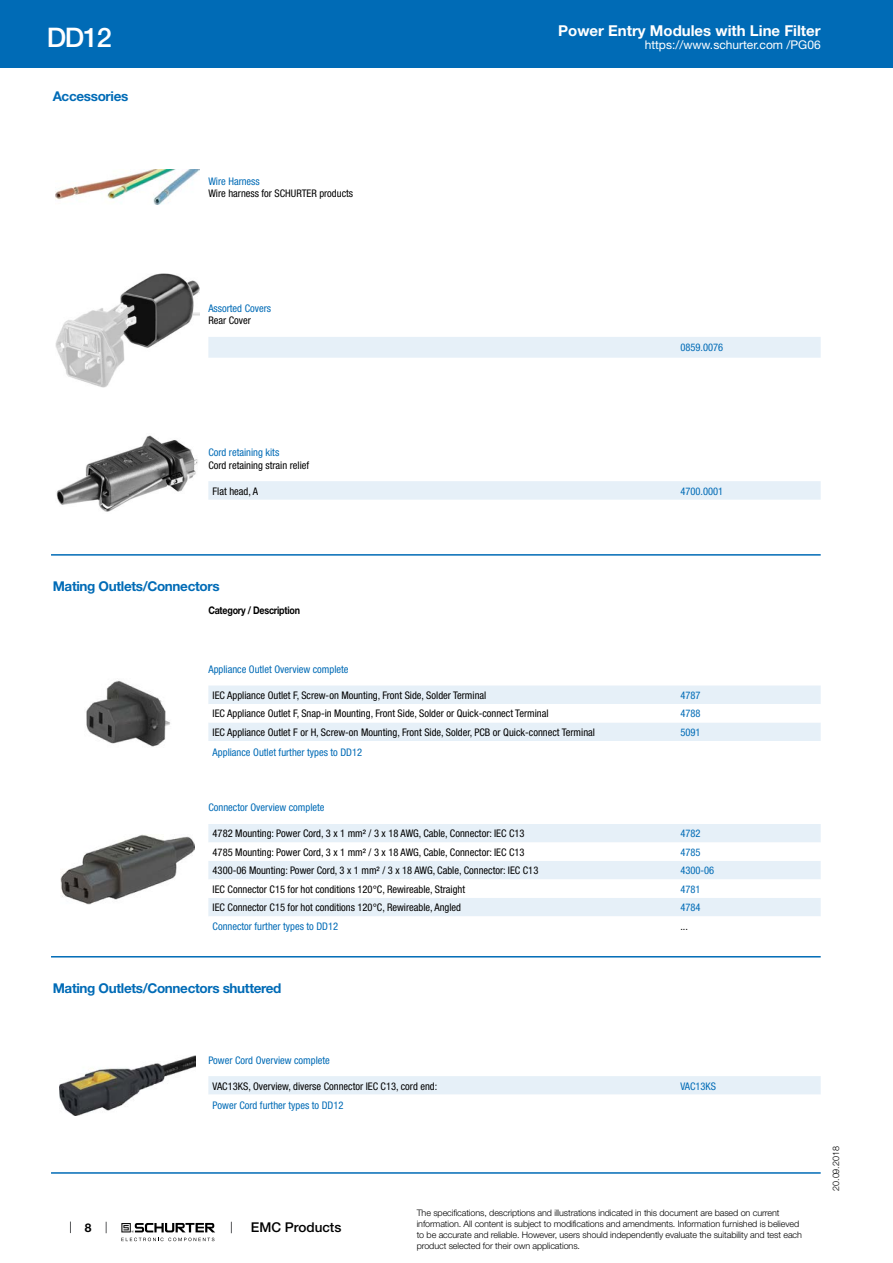
<style>
.page{position:relative;width:893px;height:1263px;background:#fff}
.page>*{position:absolute;margin:0;border:0;box-sizing:border-box;transform-origin:0 0}
.t1{font:500 27px "Helvetica Neue LT";color:#fff}
.t2{font:700 15px "Helvetica Neue LT";color:#fff}
.t3{font:700 13.5px "Helvetica Neue LT";letter-spacing:-.025em;color:#006bb6}
.t4{font:500 13.5px "Helvetica Neue LT";color:#000}
.t5{font:12px "Helvetica Neue LT";color:#fff}
.t6{font:700 12px "Helvetica Neue LT";color:#000}
.t7{font:condensed 10.5px "Helvetica Neue LT";color:#000}
.t8{font:condensed 10.5px "Helvetica Neue LT";color:#006bb6}
.t9{font:700 10.5px "Helvetica Neue LT";letter-spacing:-.025em;color:#000;scale:.85 1}
.t10{font:300 9px/10.8px "Helvetica Neue LT";letter-spacing:-.01em;color:#000}
</style>
<div class="page">
<svg style="left:70px;top:1221px;width:1px;height:12px"></svg>
<svg style="left:121px;top:1223px;width:94px;height:18px"></svg>
<div style="left:0;top:0;width:893px;height:68px;background:#006bb6"></div>
<img style="left:55px;top:169px;width:145px;height:35px">
<img style="left:55px;top:274px;width:145px;height:113px">
<div style="left:208px;top:337px;width:613px;height:21px;background:#e6f0f8"></div>
<img style="left:56px;top:435px;width:142px;height:77px">
<div style="left:208px;top:481px;width:613px;height:19px;background:#e6f0f8"></div>
<hr style="left:51px;top:554px;width:770px;height:2px;background:#006bb6">
<img style="left:86px;top:680px;width:84px;height:67px">
<svg style="left:208px;top:685px;width:613px;height:56px"></svg>
<img style="left:61px;top:834px;width:134px;height:70px">
<div style="left:208px;top:824px;width:613px;height:18px;background:#e6f0f8"></div>
<svg style="left:208px;top:861px;width:613px;height:55px;fill:#e6f0f8"></svg>
<hr style="left:51px;top:956px;width:770px;height:1px;background:#006bb6">
<img style="left:60px;top:1055px;width:136px;height:60px">
<div style="left:208px;top:1076px;width:613px;height:18px;background:#e6f0f8"></div>
<hr style="left:51px;top:1172px;width:770px;height:2px;background:#006bb6">
<h1 class="t1" style="left:47px;top:21px;width:66px">DD12</h1>
<p class="t3" style="left:53px;top:88px;width:77px">Accessories</p>
<p class="t8" style="left:208px;top:175px;width:53px">Wire Harness</p>
<p class="t7" style="left:208px;top:187px;width:146px">Wire harness for SCHURTER products</p>
<h2 class="t2" style="left:558px;top:21px;width:264px">Power Entry Modules with Line Filter</h2>
<p class="t5" style="left:645px;top:38px;width:178px">https://www.schurter.com /PG06</p>
<p class="t8" style="left:208px;top:302px;width:64px">Assorted Covers</p>
<p class="t7" style="left:208px;top:314px;width:44px">Rear Cover</p>
<p class="t8" style="left:680px;top:342px;width:44px">0859.0076</p>
<p class="t8" style="left:208px;top:446px;width:72px">Cord retaining kits</p>
<p class="t7" style="left:208px;top:459px;width:102px">Cord retaining strain relief</p>
<p class="t7" style="left:213px;top:485px;width:47px">Flat head, A</p>
<p class="t8" style="left:680px;top:485px;width:44px">4700.0001</p>
<p class="t3" style="left:53px;top:578px;width:168px">Mating Outlets/Connectors</p>
<p class="t9" style="left:208px;top:604px;width:109px">Category / Description</p>
<p class="t8" style="left:208px;top:663px;width:142px">Appliance Outlet Overview complete</p>
<p class="t7" style="left:213px;top:689px;width:275px">IEC Appliance Outlet F, Screw-on Mounting, Front Side, Solder Terminal</p>
<p class="t8" style="left:680px;top:689px;width:22px">4787</p>
<p class="t7" style="left:213px;top:708px;width:337px">IEC Appliance Outlet F, Snap-in Mounting, Front Side, Solder or Quick-connect Terminal</p>
<p class="t8" style="left:680px;top:708px;width:22px">4788</p>
<p class="t7" style="left:213px;top:726px;width:384px">IEC Appliance Outlet F or H, Screw-on Mounting, Front Side, Solder, PCB or Quick-connect Terminal</p>
<p class="t8" style="left:680px;top:726px;width:22px">5091</p>
<p class="t8" style="left:213px;top:746px;width:151px">Appliance Outlet further types to DD12</p>
<p class="t8" style="left:208px;top:802px;width:118px">Connector Overview complete</p>
<p class="t7" style="left:213px;top:828px;width:313px">4782 Mounting: Power Cord, 3 x 1 mm² / 3 x 18 AWG, Cable, Connector: IEC C13</p>
<p class="t8" style="left:680px;top:828px;width:22px">4782</p>
<p class="t7" style="left:213px;top:846px;width:313px">4785 Mounting: Power Cord, 3 x 1 mm² / 3 x 18 AWG, Cable, Connector: IEC C13</p>
<p class="t8" style="left:680px;top:846px;width:22px">4785</p>
<p class="t7" style="left:213px;top:864px;width:327px">4300-06 Mounting: Power Cord, 3 x 1 mm² / 3 x 18 AWG, Cable, Connector: IEC C13</p>
<p class="t8" style="left:680px;top:864px;width:35px">4300-06</p>
<p class="t7" style="left:213px;top:883px;width:254px">IEC Connector C15 for hot conditions 120°C, Rewireable, Straight</p>
<p class="t8" style="left:680px;top:883px;width:22px">4781</p>
<p class="t7" style="left:213px;top:901px;width:250px">IEC Connector C15 for hot conditions 120°C, Rewireable, Angled</p>
<p class="t8" style="left:680px;top:901px;width:22px">4784</p>
<p class="t8" style="left:213px;top:920px;width:127px">Connector further types to DD12</p>
<p class="t7" style="left:680px;top:920px;width:9px">...</p>
<p class="t3" style="left:53px;top:980px;width:230px">Mating Outlets/Connectors shuttered</p>
<p class="t6" style="left:85px;top:1220px;width:8px">8</p>
<p class="t8" style="left:208px;top:1054px;width:123px">Power Cord Overview complete</p>
<p class="t7" style="left:213px;top:1080px;width:226px">VAC13KS, Overview, diverse Connector IEC C13, cord end:</p>
<p class="t8" style="left:680px;top:1080px;width:37px">VAC13KS</p>
<p class="t8" style="left:213px;top:1099px;width:132px">Power Cord further types to DD12</p>
<p class="t4" style="left:251px;top:1219px;width:92px">EMC Products</p>
<p class="t10" style="left:417px;top:1207px;width:387px">The specifications, descriptions and illustrations indicated in this document are based on current information. All content is subject to modifications and amendments. Information furnished is believed to be accurate and reliable. However, users should independently evaluate the suitability and test each product selected for their own applications.</p>
<p class="t10" style="left:830px;top:1191px;width:46px;rotate:-90deg">20.09.2018</p>
</div>
